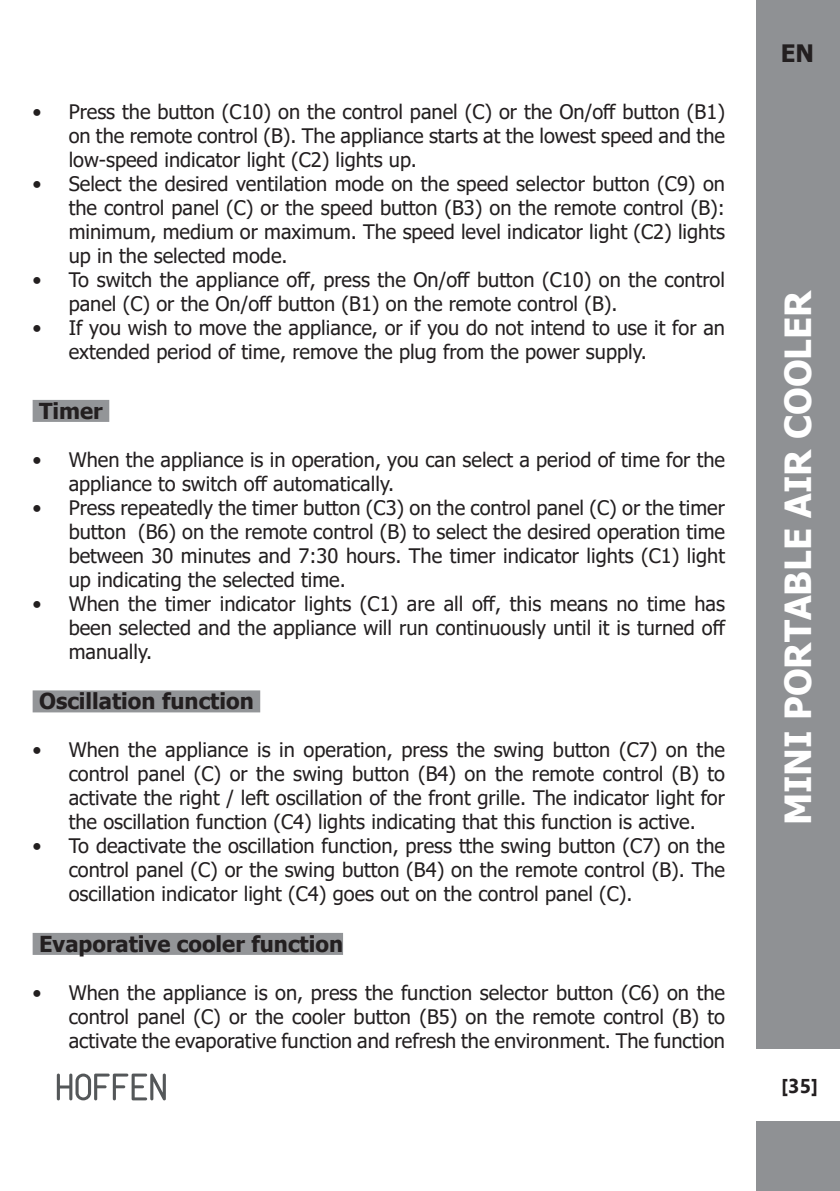
<style>
.page{position:relative;width:840px;height:1191px;background:#fff}
.page>*{position:absolute;margin:0;border:0;box-sizing:border-box;transform-origin:0 0}
.t1{font:700 36px "Tahoma";color:#fff}
.t2{font:700 24px "Tahoma";color:#231f20}
.Subtítulos{font:700 22px "Tahoma";color:#231f20}
.t3{font:20px/24px "Tahoma";color:#231f20;text-align:justify}
.t4{font:700 20px "Ebrima";color:#231f20}
</style>
<div class="page">
<div style="left:755px;top:0;width:84px;height:1191px;background:#8f9194"></div>
<div style="left:754px;top:1049px;width:85px;height:72px;background:#fff"></div>
<svg style="left:57px;top:1073px;width:109px;height:27px"></svg>
<div style="left:33px;top:400px;width:76px;height:22px;background:#939598"></div>
<div style="left:33px;top:690px;width:227px;height:22px;background:#939598"></div>
<div style="left:33px;top:933px;width:310px;height:22px;background:#939598"></div>
<p class="t3" style="left:69px;top:101px;width:657px;text-indent:-36px">• Press the button (C10) on the control panel (C) or the On/off button (B1) on the remote control (B). The appliance starts at the lowest speed and the low-speed indicator light (C2) lights up.</p>
<p class="t3" style="left:69px;top:173px;width:657px;text-indent:-36px">• Select the desired ventilation mode on the speed selector button (C9) on the control panel (C) or the speed button (B3) on the remote control (B): minimum, medium or maximum. The speed level indicator light (C2) lights up in the selected mode.</p>
<p class="t3" style="left:69px;top:269px;width:657px;text-indent:-36px">• To switch the appliance off, press the On/off button (C10) on the control panel (C) or the On/off button (B1) on the remote control (B).</p>
<p class="t3" style="left:69px;top:317px;width:657px;text-indent:-36px">• If you wish to move the appliance, or if you do not intend to use it for an extended period of time, remove the plug from the power supply.</p>
<p class="Subtítulos" style="left:39px;top:395px;width:65px">Timer</p>
<p class="t3" style="left:69px;top:449px;width:657px;text-indent:-36px">• When the appliance is in operation, you can select a period of time for the appliance to switch off automatically.</p>
<p class="t3" style="left:69px;top:497px;width:657px;text-indent:-36px">• Press repeatedly the timer button (C3) on the control panel (C) or the timer button (B6) on the remote control (B) to select the desired operation time between 30 minutes and 7:30 hours. The timer indicator lights (C1) light up indicating the selected time.</p>
<p class="t3" style="left:69px;top:593px;width:658px;text-indent:-36px">• When the timer indicator lights (C1) are all off, this means no time has been selected and the appliance will run continuously until it is turned off manually.</p>
<p class="Subtítulos" style="left:39px;top:686px;width:216px">Oscillation function</p>
<p class="t3" style="left:69px;top:739px;width:657px;text-indent:-36px">• When the appliance is in operation, press the swing button (C7) on the control panel (C) or the swing button (B4) on the remote control (B) to activate the right / left oscillation of the front grille. The indicator light for the oscillation function (C4) lights indicating that this function is active.</p>
<p class="t3" style="left:69px;top:835px;width:657px;text-indent:-36px">• To deactivate the oscillation function, press tthe swing button (C7) on the control panel (C) or the swing button (B4) on the remote control (B). The oscillation indicator light (C4) goes out on the control panel (C).</p>
<p class="Subtítulos" style="left:39px;top:928px;width:305px">Evaporative cooler function</p>
<p class="t3" style="left:69px;top:981px;width:657px;text-indent:-36px">• When the appliance is on, press the function selector button (C6) on the control panel (C) or the cooler button (B5) on the remote control (B) to activate the evaporative function and refresh the environment. The function</p>
<p class="t2" style="left:780px;top:37px;width:35px">EN</p>
<h1 class="t1" style="left:772px;top:825px;width:537px;rotate:-90deg">MINI PORTABLE AIR COOLER</h1>
<p class="t4" style="left:780px;top:1070px;width:39px">[35]</p>
</div>
